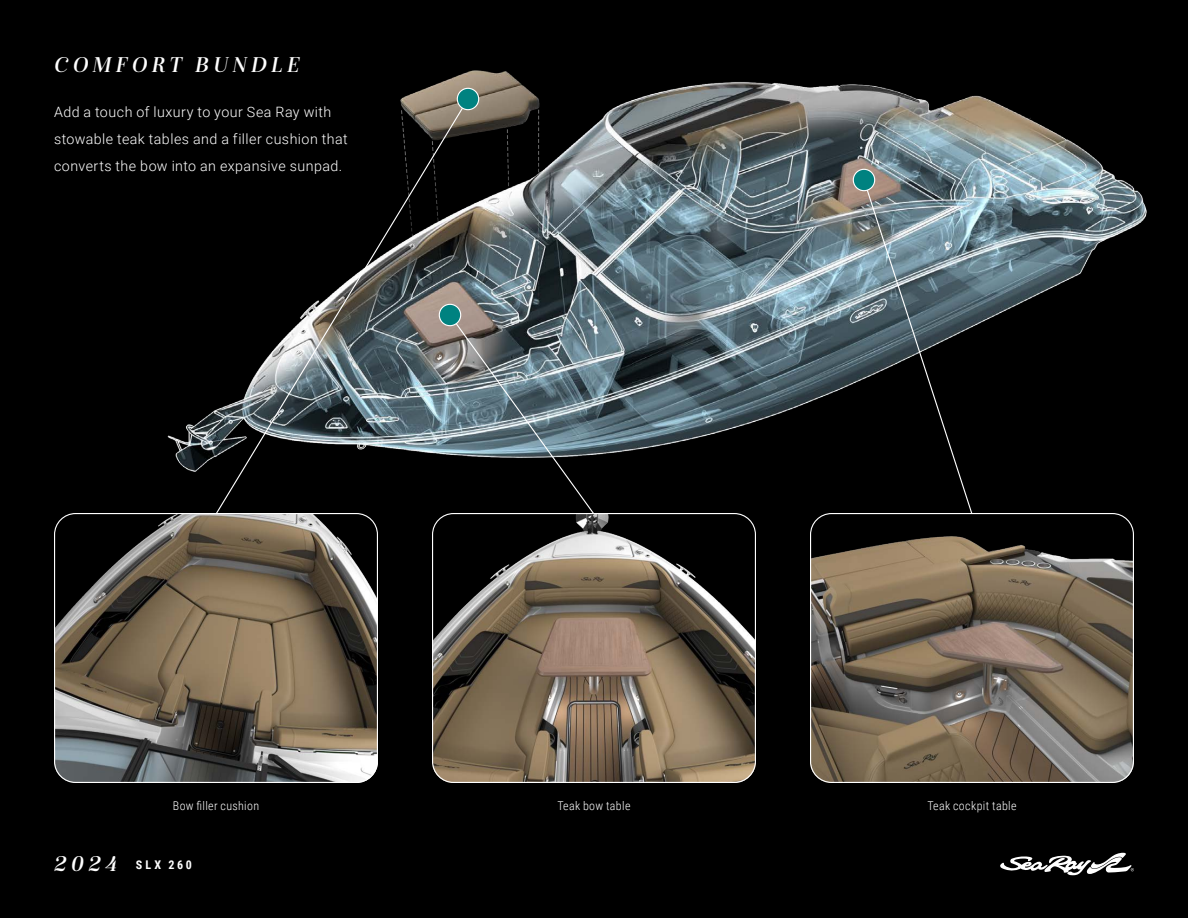
<style>
.page{position:relative;width:1188px;height:918px;background:#000}
.page>*{position:absolute;margin:0;border:0;box-sizing:border-box;transform-origin:0 0}
.Isabel_Italic_15_24_-_H1{font:italic 22.5px "Isabel";letter-spacing:.195em;color:#fff}
.Roboto_9_5_18{font:300 14.25px/27px "Roboto";letter-spacing:.03em;color:#fff}
.Roboto_Cond_8_12{font:300 12px "Roboto Condensed";letter-spacing:.03em;color:#fff}
.t1{font:700 12px "Roboto Condensed";letter-spacing:.24em;color:#fff}
.s1{font-family:"Isabel";font-weight:400;font-style:italic;font-size:22.5px}
</style>
<div class="page">
<svg style="left:1000px;top:853px;width:134px;height:22px"></svg>
<img style="left:167px;top:70px;width:980px;height:402px">
<svg style="left:863px;top:179px;width:110px;height:334px"></svg>
<svg style="left:470px;top:313px;width:126px;height:200px"></svg>
<svg style="left:214px;top:97px;width:256px;height:416px"></svg>
<img style="left:432px;top:513px;width:324px;height:270px">
<div style="left:432px;top:513px;width:324px;height:270px;border:1px solid #fff;border-radius:21px"></div>
<img style="left:54px;top:513px;width:324px;height:270px">
<div style="left:54px;top:513px;width:324px;height:270px;border:1px solid #fff;border-radius:21px"></div>
<div style="left:457px;top:88px;width:22px;height:22px;background:#008280;border-radius:50%"></div>
<div style="left:457px;top:88px;width:22px;height:22px;border:1px solid #fff;border-radius:50%"></div>
<div style="left:439px;top:304px;width:22px;height:22px;background:#008280;border-radius:50%"></div>
<div style="left:439px;top:304px;width:22px;height:22px;border:1px solid #fff;border-radius:50%"></div>
<img style="left:810px;top:513px;width:324px;height:270px">
<div style="left:810px;top:513px;width:324px;height:270px;border:1px solid #fff;border-radius:21px"></div>
<div style="left:853px;top:169px;width:22px;height:22px;background:#008280;border-radius:50%"></div>
<div style="left:853px;top:169px;width:22px;height:22px;border:1px solid #fff;border-radius:50%"></div>
<h1 class="Isabel_Italic_15_24_-_H1" style="left:54px;top:51px;width:247px">COMFORT BUNDLE</h1>
<p class="Roboto_9_5_18" style="left:54px;top:98px;width:295px">Add a touch of luxury to your Sea Ray with stowable teak tables and a filler cushion that converts the bow into an expansive sunpad.</p>
<p class="Roboto_Cond_8_12" style="left:173px;top:797px;width:88px">Bow filler cushion</p>
<p class="Roboto_Cond_8_12" style="left:557px;top:797px;width:75px">Teak bow table</p>
<p class="Roboto_Cond_8_12" style="left:927px;top:797px;width:91px">Teak cockpit table</p>
<p class="t1" style="left:54px;top:856px;width:139px"><span class="s1">2024</span> SLX 260</p>
</div>
